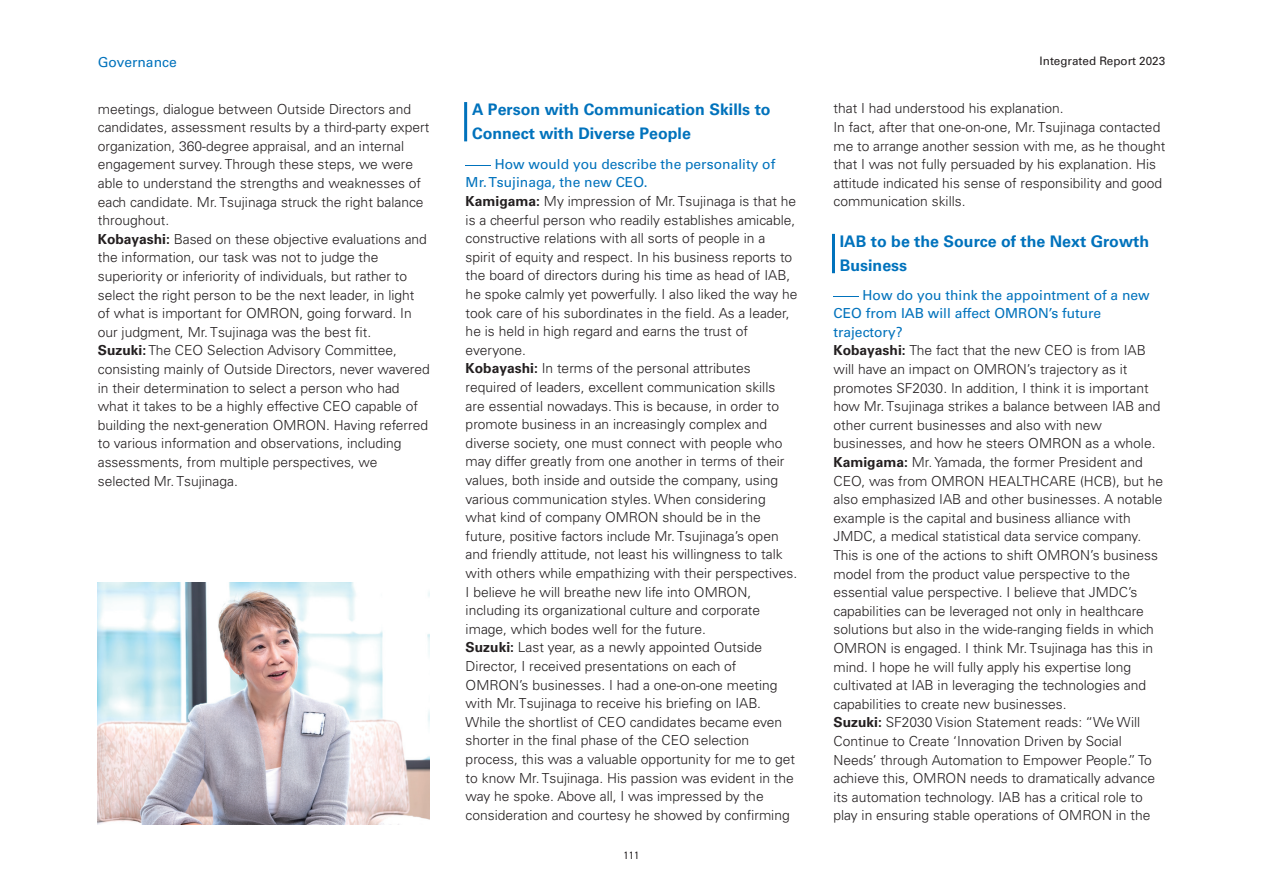
<style>
.page{position:relative;width:1263px;height:893px;background:#fff}
.page>*{position:absolute;margin:0;border:0;box-sizing:border-box;transform-origin:0 0}
.t1{font:700 15.9px/23.4px "Univers LT Std";color:#0072bc}
.t2{font:300 13.8px/18.6px "Univers LT Std";color:#231f20}
.t3{font:13.8px "Univers LT Std";color:#0072bc}
.t4{font:11.7px "Univers LT Std";color:#231f20}
.t5{font:10.65px "DIN2014";color:#231f20}
.s1{font-weight:700}
.s2{font-weight:400;color:#0072bc}
</style>
<div class="page">
<svg style="left:466px;top:165px;width:25px;height:1px"></svg>
<svg style="left:833px;top:296px;width:26px;height:1px"></svg>
<hr style="left:464px;top:102px;width:3px;height:39px;background:#0072bc">
<hr style="left:832px;top:234px;width:3px;height:39px;background:#0072bc">
<img style="left:98px;top:583px;width:331px;height:242px">
<p class="t3" style="left:98px;top:54px;width:80px">Governance</p>
<p class="t4" style="left:1040px;top:54px;width:127px">Integrated Report 2023</p>
<p class="t2" style="left:98px;top:99px;width:333px">meetings, dialogue between Outside Directors and candidates, assessment results by a third-party expert organization, 360-degree appraisal, and an internal engagement survey. Through these steps, we were able to understand the strengths and weaknesses of each candidate. Mr. Tsujinaga struck the right balance throughout.<br><span class="s1">Kobayashi:</span> Based on these objective evaluations and the information, our task was not to judge the superiority or inferiority of individuals, but rather to select the right person to be the next leader, in light of what is important for OMRON, going forward. In our judgment, Mr. Tsujinaga was the best fit.<br><span class="s1">Suzuki:</span> The CEO Selection Advisory Committee, consisting mainly of Outside Directors, never wavered in their determination to select a person who had what it takes to be a highly effective CEO capable of building the next-generation OMRON. Having referred to various information and observations, including assessments, from multiple perspectives, we selected Mr. Tsujinaga.</p>
<p class="t2" style="left:833px;top:99px;width:333px">that I had understood his explanation.<br>In fact, after that one-on-one, Mr. Tsujinaga contacted me to arrange another session with me, as he thought that I was not fully persuaded by his explanation. His attitude indicated his sense of responsibility and good communication skills.</p>
<p class="t1" style="left:472px;top:98px;width:300px">A Person with Communication Skills to<br>Connect with Diverse People</p>
<p class="t2" style="left:466px;top:155px;width:333px;text-indent:29px"><span class="s2">How would you describe the personality of Mr. Tsujinaga, the new CEO.<br></span><span class="s1">Kamigama:</span> My impression of Mr. Tsujinaga is that he is a cheerful person who readily establishes amicable, constructive relations with all sorts of people in a spirit of equity and respect. In his business reports to the board of directors during his time as head of IAB, he spoke calmly yet powerfully. I also liked the way he took care of his subordinates in the field. As a leader, he is held in high regard and earns the trust of everyone.<br><span class="s1">Kobayashi:</span> In terms of the personal attributes required of leaders, excellent communication skills are essential nowadays. This is because, in order to promote business in an increasingly complex and diverse society, one must connect with people who may differ greatly from one another in terms of their values, both inside and outside the company, using various communication styles. When considering what kind of company OMRON should be in the future, positive factors include Mr. Tsujinaga’s open and friendly attitude, not least his willingness to talk with others while empathizing with their perspectives.<br>I believe he will breathe new life into OMRON, including its organizational culture and corporate image, which bodes well for the future.<br><span class="s1">Suzuki:</span> Last year, as a newly appointed Outside Director, I received presentations on each of OMRON’s businesses. I had a one-on-one meeting with Mr. Tsujinaga to receive his briefing on IAB.<br>While the shortlist of CEO candidates became even shorter in the final phase of the CEO selection process, this was a valuable opportunity for me to get to know Mr. Tsujinaga. His passion was evident in the way he spoke. Above all, I was impressed by the consideration and courtesy he showed by confirming</p>
<p class="t1" style="left:840px;top:230px;width:311px">IAB to be the Source of the Next Growth<br>Business</p>
<p class="t2" style="left:833px;top:285px;width:331px;text-indent:29px"><span class="s2">How do you think the appointment of a new CEO from IAB will affect OMRON’s future trajectory?<br></span><span class="s1">Kobayashi:</span> The fact that the new CEO is from IAB will have an impact on OMRON’s trajectory as it promotes SF2030. In addition, I think it is important how Mr. Tsujinaga strikes a balance between IAB and other current businesses and also with new businesses, and how he steers OMRON as a whole.<br><span class="s1">Kamigama:</span> Mr. Yamada, the former President and CEO, was from OMRON HEALTHCARE (HCB), but he also emphasized IAB and other businesses. A notable example is the capital and business alliance with JMDC, a medical statistical data service company.<br>This is one of the actions to shift OMRON’s business model from the product value perspective to the essential value perspective. I believe that JMDC’s capabilities can be leveraged not only in healthcare solutions but also in the wide-ranging fields in which OMRON is engaged. I think Mr. Tsujinaga has this in mind. I hope he will fully apply his expertise long cultivated at IAB in leveraging the technologies and capabilities to create new businesses.<br><span class="s1">Suzuki:</span> SF2030 Vision Statement reads: “We Will Continue to Create ‘Innovation Driven by Social Needs’ through Automation to Empower People.” To achieve this, OMRON needs to dramatically advance its automation technology. IAB has a critical role to play in ensuring stable operations of OMRON in the</p>
<p class="t5" style="left:623px;top:849px;width:17px">111</p>
</div>
